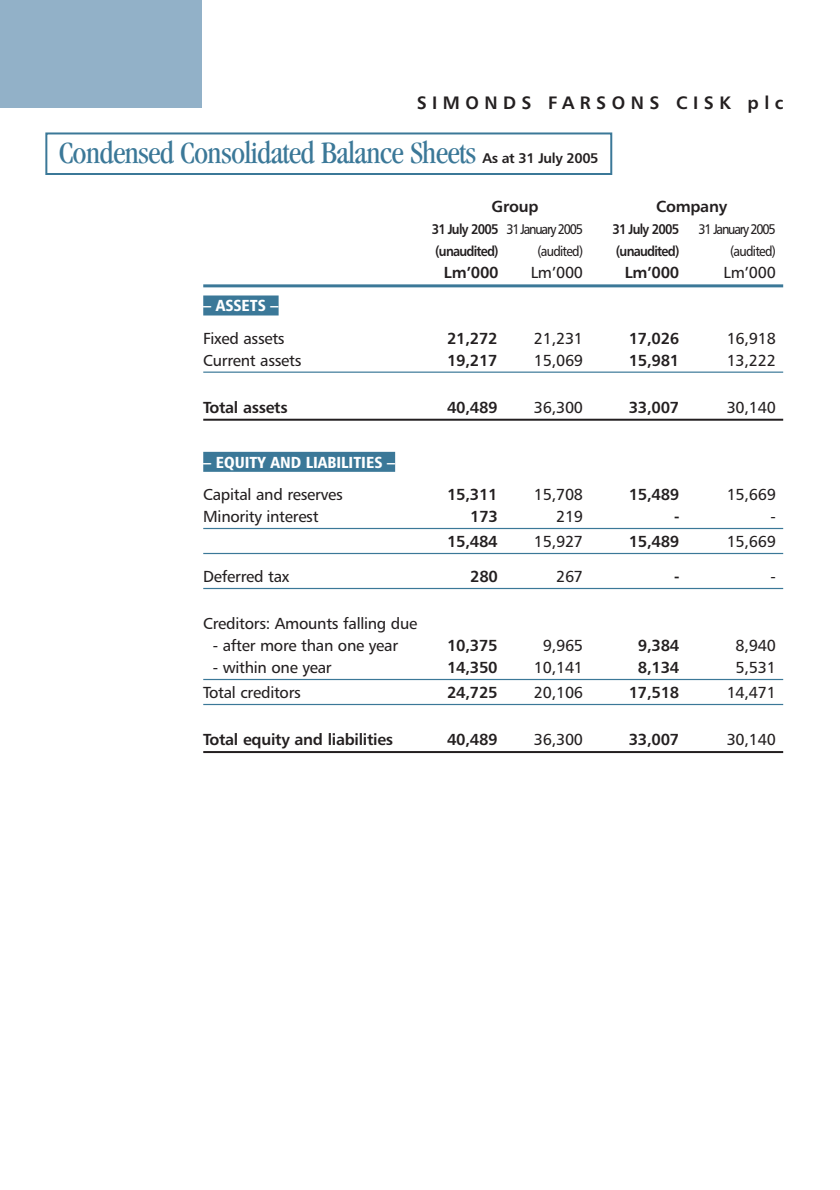
<style>
.page{position:relative;width:840px;height:1190px;background:#fff}
.page>*{position:absolute;margin:0;border:0;box-sizing:border-box;transform-origin:0 0}
.t1{font:condensed 32px "Garamond";letter-spacing:-.02em;color:#3b7898}
.t2{font:18px "Humanist 777 BT Bold B";letter-spacing:.3em;color:#231f20}
.t3{font:16px "Humanist 777 BT Roman B";letter-spacing:-.015em;color:#231f20}
.t4{font:16px "Humanist 777 BT Bold B";letter-spacing:-.02em;color:#231f20}
.t5{font:16px "Humanist 777 BT Black Condensed B";color:#fff}
.t6{font:14px "Humanist 777 BT Roman B";letter-spacing:-.1em;color:#231f20;scale:.9 1}
.t7{font:14px "Humanist 777 BT Bold B";letter-spacing:-.06em;color:#231f20;scale:.9 1}
.t8{font:14px "Humanist 777 BT Roman B";letter-spacing:-.06em;color:#231f20;scale:.9 1}
.t9{font:14px "Humanist 777 BT Bold B";letter-spacing:-.03em;color:#231f20}
.s1{font-family:"Humanist 777 BT Bold B"}
</style>
<div class="page">
<div style="left:0;top:0;width:201px;height:108px;background:#92b1c8"></div>
<hr style="left:203px;top:284px;width:580px;height:3px;background:#3b7898">
<div style="left:203px;top:296px;width:76px;height:20px;background:#3b7898"></div>
<hr style="left:203px;top:372px;width:580px;height:1px;background:#3b7898">
<hr style="left:203px;top:419px;width:580px;height:2px;background:#231f20">
<div style="left:203px;top:452px;width:192px;height:20px;background:#3b7898"></div>
<hr style="left:203px;top:528px;width:580px;height:1px;background:#3b7898">
<hr style="left:203px;top:553px;width:580px;height:1px;background:#3b7898">
<hr style="left:203px;top:588px;width:580px;height:1px;background:#3b7898">
<hr style="left:203px;top:679px;width:580px;height:1px;background:#3b7898">
<hr style="left:203px;top:704px;width:580px;height:1px;background:#3b7898">
<hr style="left:203px;top:751px;width:580px;height:2px;background:#231f20">
<div style="left:45px;top:132px;width:567px;height:43px;border:2px solid #3b7898"></div>
<p class="t2" style="left:417px;top:96px;width:368px">SIMONDS FARSONS CISK plc</p>
<h1 class="t1" style="left:59px;top:140px;width:419px">Condensed Consolidated Balance Sheets</h1>
<p class="t9" style="left:483px;top:153px;width:117px">As at 31 July 2005</p>
<p class="t4" style="left:492px;top:201px;width:49px">Group</p>
<p class="t4" style="left:656px;top:201px;width:73px">Company</p>
<p class="t6" style="left:432px;top:224px;width:170px"><span class="s1">31 July 2005</span> 31January 2005</p>
<p class="t7" style="left:612px;top:224px;width:76px">31 July 2005</p>
<p class="t6" style="left:699px;top:224px;width:87px">31 January 2005</p>
<p class="t7" style="left:435px;top:246px;width:72px">(unaudited)</p>
<p class="t8" style="left:537px;top:246px;width:52px">(audited)</p>
<p class="t7" style="left:616px;top:246px;width:72px">(unaudited)</p>
<p class="t8" style="left:730px;top:246px;width:52px">(audited)</p>
<p class="t4" style="left:444px;top:267px;width:56px">Lm’000</p>
<p class="t3" style="left:531px;top:267px;width:54px">Lm’000</p>
<p class="t4" style="left:625px;top:267px;width:56px">Lm’000</p>
<p class="t3" style="left:724px;top:267px;width:54px">Lm’000</p>
<p class="t5" style="left:203px;top:300px;width:77px">– ASSETS –</p>
<p class="t3" style="left:203px;top:332px;width:83px">Fixed assets</p>
<p class="t4" style="left:447px;top:332px;width:52px">21,272</p>
<p class="t3" style="left:534px;top:332px;width:51px">21,231</p>
<p class="t4" style="left:629px;top:332px;width:52px">17,026</p>
<p class="t3" style="left:727px;top:332px;width:51px">16,918</p>
<p class="t3" style="left:203px;top:354px;width:100px">Current assets</p>
<p class="t4" style="left:447px;top:354px;width:52px">19,217</p>
<p class="t3" style="left:534px;top:354px;width:51px">15,069</p>
<p class="t4" style="left:629px;top:354px;width:52px">15,981</p>
<p class="t3" style="left:727px;top:354px;width:51px">13,222</p>
<p class="t4" style="left:203px;top:401px;width:86px">Total assets</p>
<p class="t4" style="left:447px;top:401px;width:52px">40,489</p>
<p class="t3" style="left:534px;top:401px;width:51px">36,300</p>
<p class="t4" style="left:629px;top:401px;width:52px">33,007</p>
<p class="t3" style="left:727px;top:401px;width:51px">30,140</p>
<p class="t5" style="left:203px;top:456px;width:193px">– EQUITY AND LIABILITIES –</p>
<p class="t3" style="left:203px;top:489px;width:141px">Capital and reserves</p>
<p class="t4" style="left:447px;top:489px;width:52px">15,311</p>
<p class="t3" style="left:534px;top:489px;width:51px">15,708</p>
<p class="t4" style="left:629px;top:489px;width:52px">15,489</p>
<p class="t3" style="left:727px;top:489px;width:51px">15,669</p>
<p class="t3" style="left:203px;top:511px;width:117px">Minority interest</p>
<p class="t4" style="left:470px;top:511px;width:29px">173</p>
<p class="t3" style="left:556px;top:511px;width:28px">219</p>
<p class="t4" style="left:674px;top:511px;width:7px">-</p>
<p class="t3" style="left:770px;top:511px;width:7px">-</p>
<p class="t4" style="left:447px;top:536px;width:52px">15,484</p>
<p class="t3" style="left:534px;top:536px;width:51px">15,927</p>
<p class="t4" style="left:629px;top:536px;width:52px">15,489</p>
<p class="t3" style="left:727px;top:536px;width:51px">15,669</p>
<p class="t3" style="left:203px;top:571px;width:88px">Deferred tax</p>
<p class="t4" style="left:470px;top:571px;width:29px">280</p>
<p class="t3" style="left:556px;top:571px;width:28px">267</p>
<p class="t4" style="left:674px;top:571px;width:7px">-</p>
<p class="t3" style="left:770px;top:571px;width:7px">-</p>
<p class="t3" style="left:203px;top:618px;width:216px">Creditors: Amounts falling due</p>
<p class="t3" style="left:213px;top:640px;width:187px">- after more than one year</p>
<p class="t4" style="left:447px;top:640px;width:52px">10,375</p>
<p class="t3" style="left:543px;top:640px;width:42px">9,965</p>
<p class="t4" style="left:638px;top:640px;width:43px">9,384</p>
<p class="t3" style="left:736px;top:640px;width:42px">8,940</p>
<p class="t3" style="left:213px;top:662px;width:120px">- within one year</p>
<p class="t4" style="left:447px;top:662px;width:52px">14,350</p>
<p class="t3" style="left:534px;top:662px;width:51px">10,141</p>
<p class="t4" style="left:638px;top:662px;width:43px">8,134</p>
<p class="t3" style="left:736px;top:662px;width:42px">5,531</p>
<p class="t3" style="left:203px;top:687px;width:99px">Total creditors</p>
<p class="t4" style="left:447px;top:687px;width:52px">24,725</p>
<p class="t3" style="left:534px;top:687px;width:51px">20,106</p>
<p class="t4" style="left:629px;top:687px;width:52px">17,518</p>
<p class="t3" style="left:727px;top:687px;width:51px">14,471</p>
<p class="t4" style="left:203px;top:734px;width:191px">Total equity and liabilities</p>
<p class="t4" style="left:447px;top:734px;width:52px">40,489</p>
<p class="t3" style="left:534px;top:734px;width:51px">36,300</p>
<p class="t4" style="left:629px;top:734px;width:52px">33,007</p>
<p class="t3" style="left:727px;top:734px;width:51px">30,140</p>
</div>
